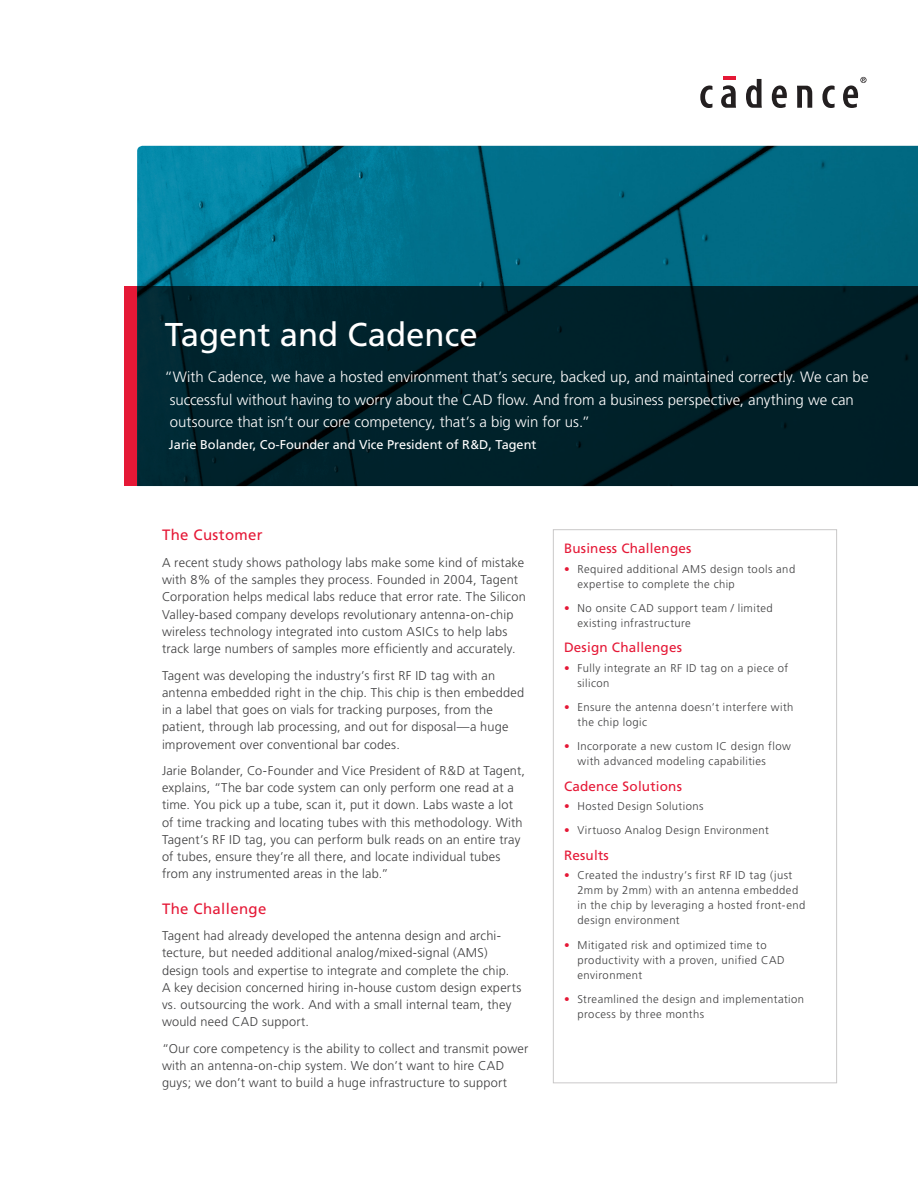
<style>
.page{position:relative;width:918px;height:1188px;background:#fff}
.page>*{position:absolute;margin:0;border:0;box-sizing:border-box;transform-origin:0 0}
.Title_Level_1{font:33px "Frutiger";color:#fff}
.Intro__Paragraph{font:300 15px/22.5px "Frutiger";color:#fff}
.Body_Header_A{font:15px "Frutiger";letter-spacing:.025em;color:#e51836}
.Sidebar_Subhead{font:13.5px "Frutiger";letter-spacing:.015em;color:#e51836}
.Body{font:300 12.75px/17.2px "Frutiger";letter-spacing:.015em;color:#3e3e3f}
.Intro__Paragraph_Cre{font:12.75px "Frutiger";color:#fff}
.Sidebar_Bullet{font:300 11.25px/15px "Frutiger";letter-spacing:.04em;color:#3e3e3f}
.s1{color:#e51836}
</style>
<div class="page">
<img style="left:137px;top:146px;width:781px;height:141px">
<svg style="left:137px;top:287px;width:781px;height:199px;background:#002029"></svg>
<div style="left:124px;top:287px;width:13px;height:199px;background:#e51836"></div>
<svg style="left:700px;top:86px;width:12px;height:22px"></svg>
<svg style="left:721px;top:77px;width:15px;height:31px"></svg>
<svg style="left:746px;top:79px;width:16px;height:29px"></svg>
<svg style="left:772px;top:85px;width:15px;height:23px"></svg>
<svg style="left:797px;top:86px;width:15px;height:22px"></svg>
<svg style="left:822px;top:86px;width:13px;height:22px"></svg>
<svg style="left:843px;top:77px;width:24px;height:31px"></svg>
<p class="Title_Level_1" style="left:165px;top:315px;width:314px">Tagent and Cadence</p>
<p class="Intro__Paragraph" style="left:170px;top:366px;width:700px;text-indent:-5px">“With Cadence, we have a hosted environment that’s secure, backed up, and maintained correctly. We can be successful without having to worry about the CAD flow. And from a business perspective, anything we can outsource that isn’t our core competency, that’s a big win for us.”</p>
<p class="Intro__Paragraph_Cre" style="left:169px;top:437px;width:369px">Jarie Bolander, Co-Founder and Vice President of R&amp;D, Tagent</p>
<p class="Body_Header_A" style="left:162px;top:526px;width:102px">The Customer</p>
<p class="Body" style="left:162px;top:554px;width:365px">A recent study shows pathology labs make some kind of mistake with 8% of the samples they process. Founded in 2004, Tagent Corporation helps medical labs reduce that error rate. The Silicon Valley-based company develops revolutionary antenna-on-chip wireless technology integrated into custom ASICs to help labs track large numbers of samples more efficiently and accurately.</p>
<p class="Body" style="left:162px;top:667px;width:364px">Tagent was developing the industry’s first RF ID tag with an antenna embedded right in the chip. This chip is then embedded in a label that goes on vials for tracking purposes, from the patient, through lab processing, and out for disposal—a huge improvement over conventional bar codes.</p>
<p class="Body" style="left:162px;top:762px;width:365px">Jarie Bolander, Co-Founder and Vice President of R&amp;D at Tagent, explains, “The bar code system can only perform one read at a time. You pick up a tube, scan it, put it down. Labs waste a lot of time tracking and locating tubes with this methodology. With Tagent’s RF ID tag, you can perform bulk reads on an entire tray of tubes, ensure they’re all there, and locate individual tubes from any instrumented areas in the lab.”</p>
<p class="Body_Header_A" style="left:162px;top:900px;width:106px">The Challenge</p>
<p class="Body" style="left:162px;top:927px;width:361px">Tagent had already developed the antenna design and archi&shy;tecture, but needed additional analog/mixed-signal (AMS) design tools and expertise to integrate and complete the chip.<br>A key decision concerned hiring in-house custom design experts vs. outsourcing the work. And with a small internal team, they would need CAD support.</p>
<p class="Body" style="left:162px;top:1040px;width:368px">“Our core competency is the ability to collect and transmit power with an antenna-on-chip system. We don’t want to hire CAD guys; we don’t want to build a huge infrastructure to support</p>
<p class="Sidebar_Subhead" style="left:564px;top:541px;width:129px">Business Challenges</p>
<p class="Sidebar_Bullet" style="left:578px;top:561px;width:219px;text-indent:-14px"><span class="s1">•</span> Required additional AMS design tools and expertise to complete the chip</p>
<p class="Sidebar_Bullet" style="left:578px;top:601px;width:197px;text-indent:-14px"><span class="s1">•</span> No onsite CAD support team / limited existing infrastructure</p>
<p class="Sidebar_Subhead" style="left:564px;top:640px;width:120px">Design Challenges</p>
<p class="Sidebar_Bullet" style="left:578px;top:661px;width:212px;text-indent:-14px"><span class="s1">•</span> Fully integrate an RF ID tag on a piece of silicon</p>
<p class="Sidebar_Bullet" style="left:578px;top:700px;width:217px;text-indent:-14px"><span class="s1">•</span> Ensure the antenna doesn’t interfere with the chip logic</p>
<p class="Sidebar_Bullet" style="left:578px;top:739px;width:215px;text-indent:-14px"><span class="s1">•</span> Incorporate a new custom IC design flow with advanced modeling capabilities</p>
<p class="Sidebar_Subhead" style="left:564px;top:778px;width:120px">Cadence Solutions</p>
<p class="Sidebar_Bullet" style="left:564px;top:799px;width:141px"><span class="s1">•</span> Hosted Design Solutions</p>
<p class="Sidebar_Bullet" style="left:564px;top:823px;width:206px"><span class="s1">•</span> Virtuoso Analog Design Environment</p>
<p class="Sidebar_Subhead" style="left:564px;top:847px;width:46px">Results</p>
<p class="Sidebar_Bullet" style="left:578px;top:868px;width:229px;text-indent:-14px"><span class="s1">•</span> Created the industry’s first RF ID tag (just 2mm by 2mm) with an antenna embedded in the chip by leveraging a hosted front-end design environment</p>
<p class="Sidebar_Bullet" style="left:578px;top:937px;width:209px;text-indent:-14px"><span class="s1">•</span> Mitigated risk and optimized time to productivity with a proven, unified CAD environment</p>
<p class="Sidebar_Bullet" style="left:578px;top:991px;width:228px;text-indent:-14px"><span class="s1">•</span> Streamlined the design and implementation process by three months</p>
</div>
